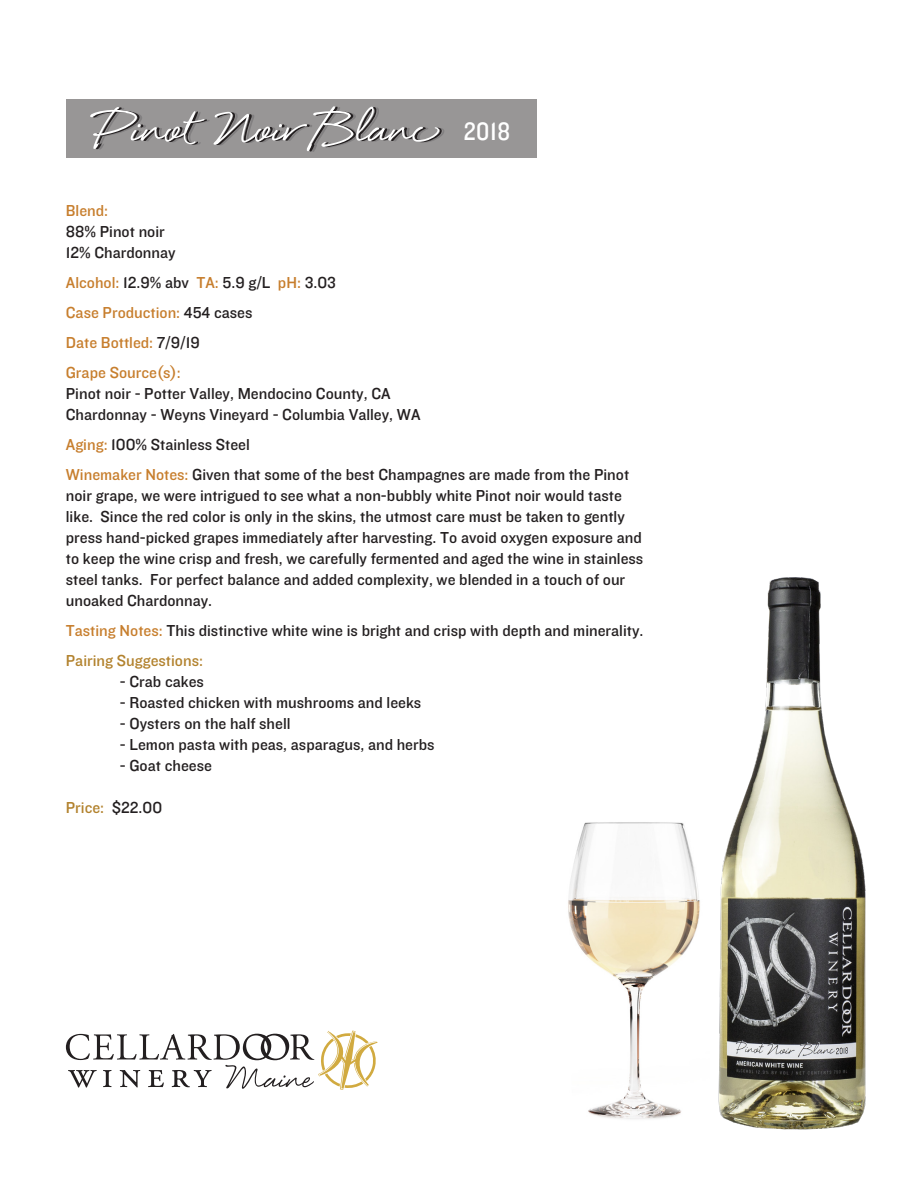
<style>
.page{position:relative;width:918px;height:1188px;background:#fff}
.page>*{position:absolute;margin:0;border:0;box-sizing:border-box;transform-origin:0 0}
.t1{font:79.35px "Eye Catching Pro";color:#231f20}
.t2{font:26.1px "Knockout HTF30 Junior Welterwt";color:#fff}
.t3{font:16.5px/21px "Knockout HTF31 Junior Middlewt";color:#231f20}
.t4{font:16.5px "Knockout HTF31 Junior Middlewt";color:#c77e2d}
.t5{font:16.5px "Knockout HTF31 Junior Middlewt";color:#b2822d}
.s1{color:#c77e2d}
.s2{color:#231f20}
</style>
<div class="page">
<svg style="left:66px;top:1031px;width:312px;height:59px"></svg>
<div style="left:66px;top:100px;width:471px;height:58px;background:#989696"></div>
<img style="left:568px;top:822px;width:132px;height:297px">
<img style="left:718px;top:577px;width:148px;height:553px">
<h1 class="t1" style="left:98px;top:97px;width:338px">Pinot Noir Blanc</h1>
<p class="t2" style="left:464px;top:118px;width:48px">2018</p>
<p class="t4" style="left:66px;top:202px;width:44px">Blend:</p>
<p class="t3" style="left:66px;top:222px;width:101px">88% Pinot noir</p>
<p class="t3" style="left:66px;top:243px;width:111px">12% Chardonnay</p>
<p class="t3" style="left:66px;top:273px;width:271px"><span class="s1">Alcohol:</span> 12.9% abv <span class="s1">TA:</span> 5.9 g/L <span class="s1">pH:</span> 3.03</p>
<p class="t4" style="left:66px;top:304px;width:188px">Case Production: <span class="s2">454 cases</span></p>
<p class="t4" style="left:66px;top:334px;width:135px">Date Bottled: <span class="s2">7/9/19</span></p>
<p class="t4" style="left:66px;top:364px;width:116px">Grape Source(s):</p>
<p class="t3" style="left:66px;top:384px;width:326px">Pinot noir - Potter Valley, Mendocino County, CA</p>
<p class="t3" style="left:66px;top:405px;width:356px">Chardonnay - Weyns Vineyard - Columbia Valley, WA</p>
<p class="t3" style="left:66px;top:435px;width:186px"><span class="s1">Aging:</span> 100% Stainless Steel</p>
<p class="t3" style="left:66px;top:465px;width:579px"><span class="s1">Winemaker Notes:</span> Given that some of the best Champagnes are made from the Pinot noir grape, we were intrigued to see what a non-bubbly white Pinot noir would taste like. Since the red color is only in the skins, the utmost care must be taken to gently press hand-picked grapes immediately after harvesting. To avoid oxygen exposure and to keep the wine crisp and fresh, we carefully fermented and aged the wine in stainless steel tanks. For perfect balance and added complexity, we blended in a touch of our unoaked Chardonnay.</p>
<p class="t3" style="left:66px;top:621px;width:579px"><span class="s1">Tasting Notes:</span> This distinctive white wine is bright and crisp with depth and minerality.</p>
<p class="t5" style="left:66px;top:652px;width:139px">Pairing Suggestions:</p>
<p class="t3" style="left:120px;top:672px;width:86px">- Crab cakes</p>
<p class="t3" style="left:120px;top:693px;width:303px">- Roasted chicken with mushrooms and leeks</p>
<p class="t3" style="left:120px;top:714px;width:172px">- Oysters on the half shell</p>
<p class="t3" style="left:120px;top:735px;width:316px">- Lemon pasta with peas, asparagus, and herbs</p>
<p class="t3" style="left:120px;top:756px;width:94px">- Goat cheese</p>
<p class="t5" style="left:66px;top:799px;width:98px">Price: <span class="s2">$22.00</span></p>
</div>
